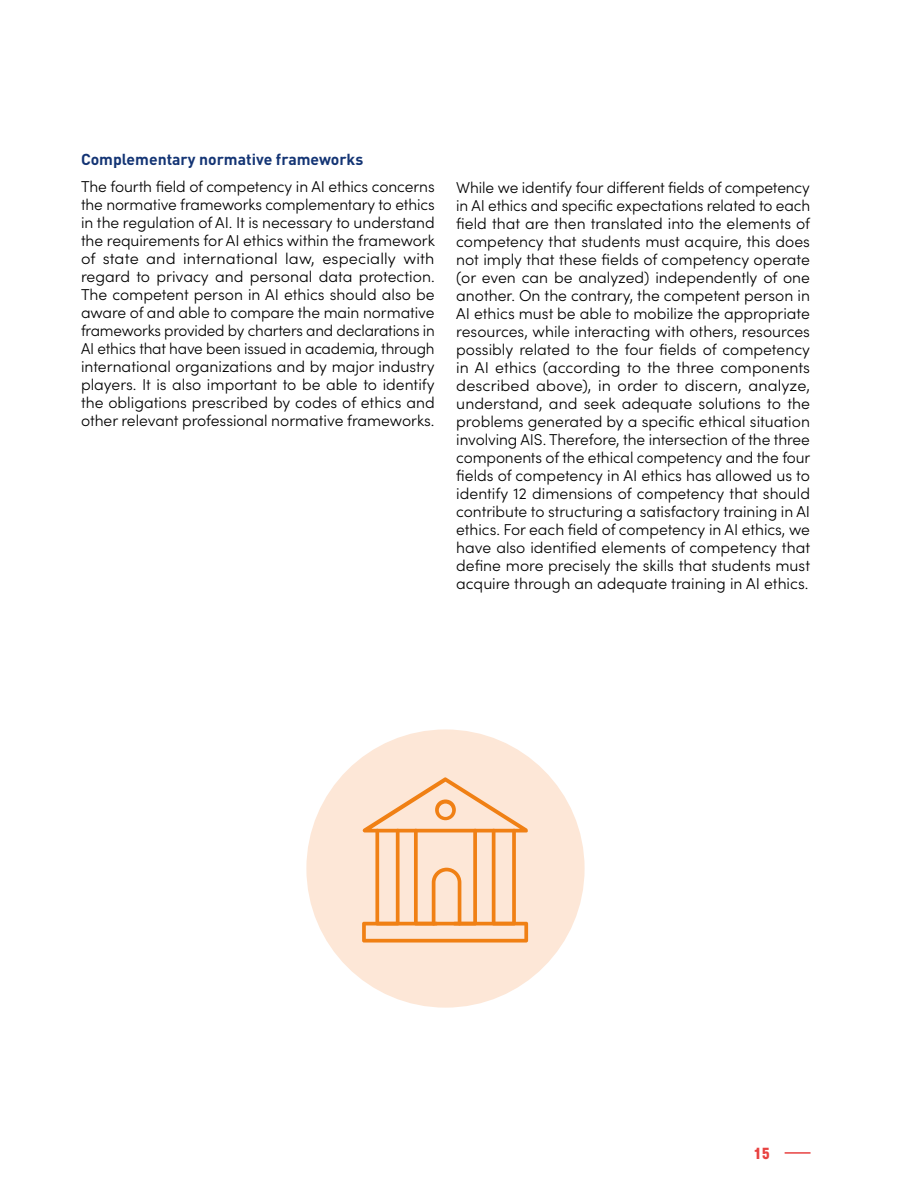
<style>
.page{position:relative;width:918px;height:1188px;background:#fff}
.page>*{position:absolute;margin:0;border:0;box-sizing:border-box;transform-origin:0 0}
.t1{font:300 15.75px/18px "Sofia Pro";color:#000;text-align:justify}
.t2{font:700 15.75px "DIN";color:#133474}
.t3{font:700 15px "Stratos";color:#e84241}
</style>
<div class="page">
<hr style="left:785px;top:1152px;width:26px;height:2px;background:#e84241">
<div style="left:306px;top:729px;width:279px;height:279px;background:#fde7d7;border-radius:50%"></div>
<svg style="left:362px;top:777px;width:166px;height:166px"></svg>
<p class="t2" style="left:81px;top:149px;width:284px">Complementary normative frameworks</p>
<p class="t1" style="left:81px;top:177px;width:355px">The fourth field of competency in AI ethics concerns the normative frameworks complementary to ethics in the regulation of AI. It is necessary to understand the requirements for AI ethics within the framework of state and international law, especially with regard to privacy and personal data protection.<br>The competent person in AI ethics should also be aware of and able to compare the main normative frameworks provided by charters and declarations in AI ethics that have been issued in academia, through international organizations and by major industry players. It is also important to be able to identify the obligations prescribed by codes of ethics and other relevant professional normative frameworks.</p>
<p class="t1" style="left:456px;top:177px;width:356px">While we identify four different fields of competency in AI ethics and specific expectations related to each field that are then translated into the elements of competency that students must acquire, this does not imply that these fields of competency operate (or even can be analyzed) independently of one another. On the contrary, the competent person in AI ethics must be able to mobilize the appropriate resources, while interacting with others, resources possibly related to the four fields of competency in AI ethics (according to the three components described above), in order to discern, analyze, understand, and seek adequate solutions to the problems generated by a specific ethical situation involving AIS. Therefore, the intersection of the three components of the ethical competency and the four fields of competency in AI ethics has allowed us to identify 12 dimensions of competency that should contribute to structuring a satisfactory training in AI ethics. For each field of competency in AI ethics, we have also identified elements of competency that define more precisely the skills that students must acquire through an adequate training in AI ethics.</p>
<p class="t3" style="left:753px;top:1141px;width:18px">15</p>
</div>
